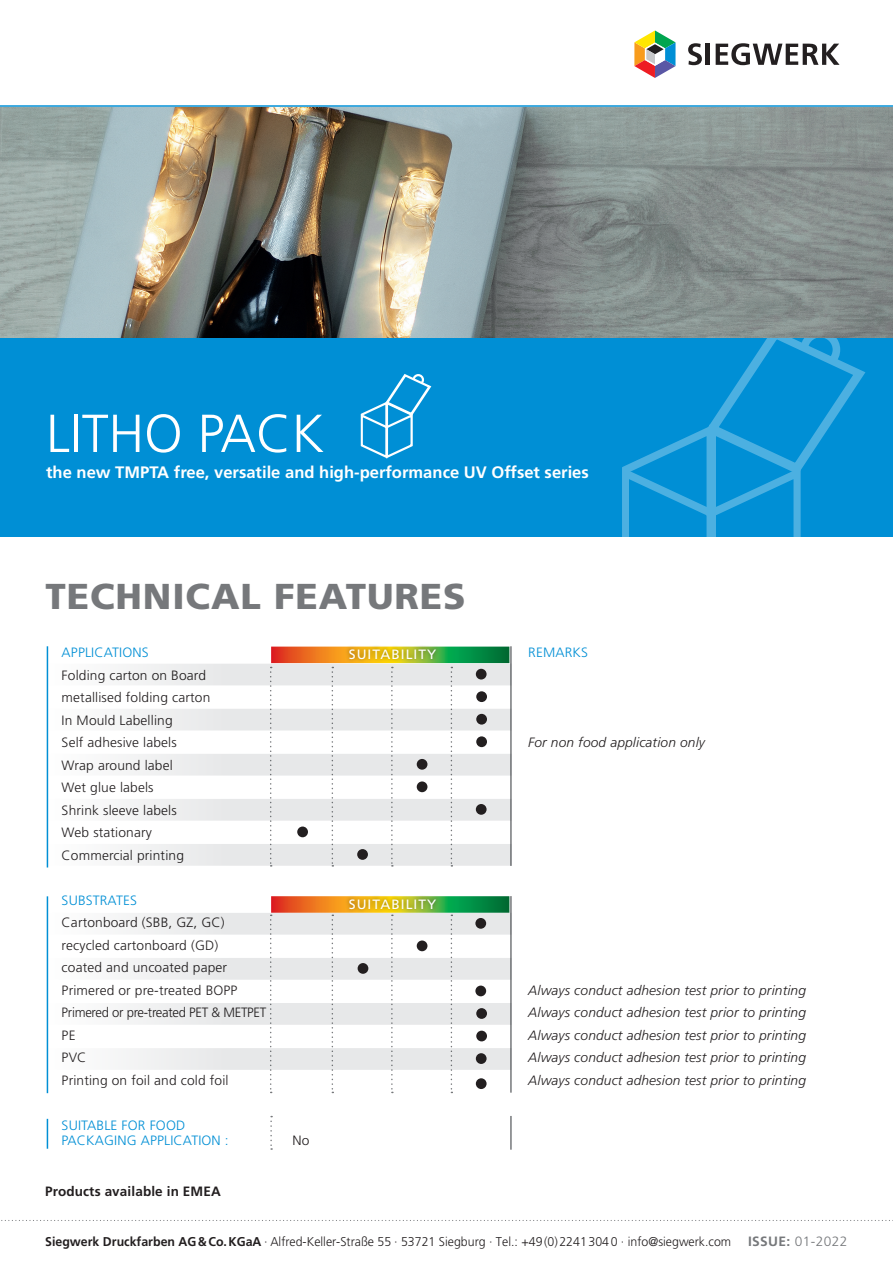
<style>
.page{position:relative;width:893px;height:1263px;background:#fff}
.page>*{position:absolute;margin:0;border:0;box-sizing:border-box;transform-origin:0 0}
.t1{font:300 53.4px "Frutiger LT Std";color:#fff}
.t2{font:900 36px "Frutiger LT Std";letter-spacing:.025em;color:#76787b}
.t3{font:700 16.65px "Frutiger LT Std";color:#fff}
.t4{font:300 13.5px/22.5px "Frutiger LT Std";letter-spacing:.01em;color:#231f20}
.t5{font:italic 300 13.5px "Frutiger LT Std";letter-spacing:.01em;color:#231f20}
.t6{font:300 13.5px/15px "Frutiger LT Std";letter-spacing:.01em;color:#008fd5}
.t7{font:300 13.5px "Frutiger LT Std";letter-spacing:-.02em;color:#231f20}
.t8{font:700 13.5px "Frutiger LT Std";letter-spacing:.01em;color:#231f20}
.t9{font:13.5px "Frutiger LT Std";letter-spacing:.075em;color:#fff}
.t10{font:300 13.5px "Frutiger LT Std";letter-spacing:.025em;color:#76787b}
.t11{font:300 12.75px "Frutiger";color:#231f20}
.s1{font-weight:700}
</style>
<div class="page">
<svg style="left:271px;top:896px;width:238px;height:17px;background:#7f7e36"></svg>
<svg style="left:271px;top:647px;width:238px;height:16px;background:#7b7b30"></svg>
<img style="left:0;top:107px;width:893px;height:231px">
<svg style="left:1px;top:1220px;width:892px;height:1px"></svg>
<svg style="left:0;top:43px;width:893px;height:64px"></svg>
<svg style="left:633px;top:30px;width:46px;height:50px"></svg>
<svg style="left:688px;top:43px;width:14px;height:22px"></svg>
<hr style="left:706px;top:44px;width:4px;height:21px;background:#231f20">
<svg style="left:716px;top:43px;width:123px;height:22px"></svg>
<hr style="left:510px;top:646px;width:2px;height:220px;background:#76787b">
<hr style="left:510px;top:896px;width:2px;height:197px;background:#76787b">
<svg style="left:451px;top:938px;width:1px;height:155px"></svg>
<svg style="left:391px;top:938px;width:2px;height:155px"></svg>
<svg style="left:332px;top:938px;width:1px;height:155px"></svg>
<svg style="left:451px;top:685px;width:1px;height:182px"></svg>
<svg style="left:391px;top:685px;width:2px;height:182px"></svg>
<svg style="left:332px;top:685px;width:1px;height:182px"></svg>
<svg style="left:270px;top:685px;width:2px;height:182px"></svg>
<svg style="left:270px;top:938px;width:2px;height:155px"></svg>
<div style="left:48px;top:664px;width:464px;height:21px;background:linear-gradient(to right,#f7f7f7,#dedfe0)"></div>
<div style="left:48px;top:709px;width:464px;height:21px;background:linear-gradient(to right,#f6f6f7,#dfe0e2)"></div>
<div style="left:48px;top:754px;width:464px;height:21px;background:linear-gradient(to right,#f6f7f7,#dfe0e1)"></div>
<div style="left:48px;top:799px;width:464px;height:22px;background:linear-gradient(to right,#f6f6f7,#dfe1e2)"></div>
<div style="left:48px;top:844px;width:464px;height:22px;background:linear-gradient(to right,#f6f6f7,#dfe0e2)"></div>
<div style="left:48px;top:913px;width:464px;height:22px;background:linear-gradient(to right,#f6f7f7,#dee0e1)"></div>
<div style="left:48px;top:958px;width:464px;height:22px;background:linear-gradient(to right,#f6f6f7,#dfe0e1)"></div>
<div style="left:48px;top:1003px;width:464px;height:22px;background:linear-gradient(to right,#f6f6f7,#dfe0e2)"></div>
<div style="left:48px;top:1048px;width:464px;height:22px;background:linear-gradient(to right,#f6f6f7,#dfe1e2)"></div>
<hr style="left:47px;top:646px;width:1px;height:221px;background:#008fd5">
<hr style="left:47px;top:896px;width:1px;height:197px;background:#008fd5">
<hr style="left:47px;top:1119px;width:1px;height:30px;background:#008fd5">
<div style="left:476px;top:669px;width:11px;height:10px;background:#231f20;border-radius:50%"></div>
<div style="left:476px;top:691px;width:11px;height:11px;background:#231f20;border-radius:50%"></div>
<div style="left:476px;top:714px;width:11px;height:11px;background:#231f20;border-radius:50%"></div>
<div style="left:476px;top:736px;width:11px;height:11px;background:#231f20;border-radius:50%"></div>
<div style="left:417px;top:759px;width:10px;height:11px;background:#231f20;border-radius:50%"></div>
<div style="left:417px;top:781px;width:10px;height:11px;background:#231f20;border-radius:50%"></div>
<div style="left:476px;top:804px;width:11px;height:11px;background:#231f20;border-radius:50%"></div>
<div style="left:297px;top:826px;width:11px;height:11px;background:#231f20;border-radius:50%"></div>
<div style="left:357px;top:849px;width:11px;height:11px;background:#231f20;border-radius:50%"></div>
<div style="left:475px;top:918px;width:11px;height:11px;background:#231f20;border-radius:50%"></div>
<div style="left:417px;top:940px;width:10px;height:11px;background:#231f20;border-radius:50%"></div>
<div style="left:358px;top:963px;width:10px;height:11px;background:#231f20;border-radius:50%"></div>
<div style="left:475px;top:985px;width:11px;height:11px;background:#231f20;border-radius:50%"></div>
<div style="left:476px;top:1008px;width:11px;height:11px;background:#231f20;border-radius:50%"></div>
<div style="left:476px;top:1031px;width:11px;height:10px;background:#231f20;border-radius:50%"></div>
<div style="left:476px;top:1053px;width:11px;height:11px;background:#231f20;border-radius:50%"></div>
<hr style="left:510px;top:1116px;width:2px;height:34px;background:#76787b">
<svg style="left:270px;top:1116px;width:2px;height:34px"></svg>
<div style="left:476px;top:1078px;width:11px;height:11px;background:#231f20;border-radius:50%"></div>
<div style="left:0;top:338px;width:893px;height:198px;background:#008fd5"></div>
<svg style="left:622px;top:338px;width:244px;height:198px"></svg>
<div style="left:345px;top:645px;width:95px;height:19px;background:#231f20;opacity:.6"></div>
<div style="left:345px;top:894px;width:95px;height:19px;background:#231f20;opacity:.6"></div>
<svg style="left:360px;top:374px;width:72px;height:85px"></svg>
<h1 class="t1" style="left:46px;top:403px;width:280px">LITHO PACK</h1>
<p class="t3" style="left:46px;top:462px;width:544px">the new TMPTA free, versatile and high-performance UV Offset series</p>
<h2 class="t2" style="left:45px;top:575px;width:422px">TECHNICAL FEATURES</h2>
<p class="t6" style="left:62px;top:645px;width:89px">APPLICATIONS</p>
<p class="t6" style="left:528px;top:645px;width:61px">REMARKS</p>
<p class="t4" style="left:62px;top:664px;width:150px">Folding carton on Board metallised folding carton<br>In Mould Labelling<br>Self adhesive labels</p>
<p class="t9" style="left:349px;top:647px;width:89px">SUITABILITY</p>
<p class="t5" style="left:528px;top:735px;width:178px">For non food application only</p>
<p class="t4" style="left:62px;top:754px;width:124px">Wrap around label<br>Wet glue labels<br>Shrink sleeve labels<br>Web stationary<br>Commercial printing</p>
<p class="t6" style="left:62px;top:893px;width:77px">SUBSTRATES</p>
<p class="t4" style="left:62px;top:911px;width:177px">Cartonboard (SBB, GZ, GC) recycled cartonboard (GD) coated and uncoated paper<br>Primered or pre-treated BOPP</p>
<p class="t9" style="left:349px;top:896px;width:89px">SUITABILITY</p>
<p class="t5" style="left:528px;top:982px;width:279px">Always conduct adhesion test prior to printing</p>
<p class="t7" style="left:62px;top:1005px;width:206px">Primered or pre-treated PET &amp; METPET</p>
<p class="t5" style="left:528px;top:1005px;width:279px">Always conduct adhesion test prior to printing</p>
<p class="t4" style="left:62px;top:1024px;width:15px">PE</p>
<p class="t5" style="left:528px;top:1027px;width:279px">Always conduct adhesion test prior to printing</p>
<p class="t4" style="left:62px;top:1046px;width:26px">PVC</p>
<p class="t5" style="left:528px;top:1050px;width:279px">Always conduct adhesion test prior to printing</p>
<p class="t4" style="left:62px;top:1069px;width:168px">Printing on foil and cold foil</p>
<p class="t5" style="left:528px;top:1072px;width:279px">Always conduct adhesion test prior to printing</p>
<p class="t6" style="left:62px;top:1118px;width:169px">SUITABLE FOR FOOD<br>PACKAGING APPLICATION :</p>
<p class="t4" style="left:292px;top:1129px;width:18px">No</p>
<p class="t8" style="left:45px;top:1183px;width:177px">Products available in EMEA</p>
<p class="t11" style="left:45px;top:1234px;width:687px"><span class="s1">Siegwerk Druckfarben AG&amp;Co.KGaA</span> · Alfred-Keller-Straße 55 · 53721 Siegburg · Tel.: +49(0)22413040 · info@siegwerk.com</p>
<p class="t10" style="left:748px;top:1233px;width:101px"><span class="s1">ISSUE:</span> 01-2022</p>
</div>
